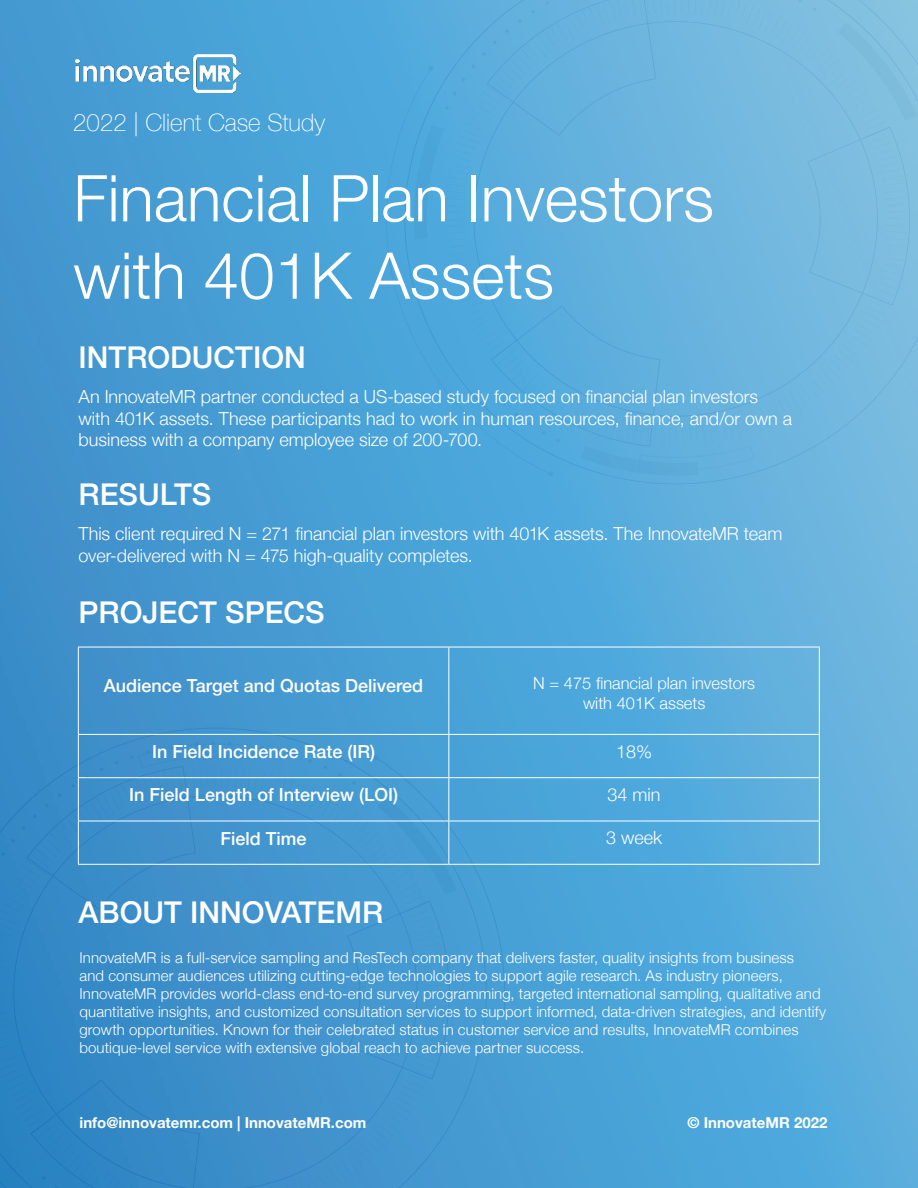
<style>
.page{position:relative;width:918px;height:1188px;background:#fff}
.page>*{position:absolute;margin:0;border:0;box-sizing:border-box;transform-origin:0 0}
.t1{font:300 64.5px/77.4px "Helvetica Neue";color:#fff}
.t2{font:500 30px "Helvetica Neue";color:#fff}
.t3{font:100 24px "Helvetica Neue";color:#fff}
.t4{font:300 18px/21.6px "Helvetica Neue";color:#fff}
.t5{font:500 18px "Helvetica Neue";color:#fff}
.t6{font:300 16.5px/19.8px "Helvetica Neue";color:#fff;text-align:center}
.t7{font:300 15px/18px "Helvetica Neue";letter-spacing:.005em;color:#fff}
.t8{font:700 15px "Helvetica Neue";color:#fff}
</style>
<div class="page">
<img style="left:0;top:0;width:918px;height:1188px">
<hr style="left:78px;top:647px;width:371px;height:1px;background:#fff">
<hr style="left:78px;top:647px;width:1px;height:87px;background:#fff">
<hr style="left:449px;top:647px;width:371px;height:1px;background:#fff">
<hr style="left:448px;top:647px;width:1px;height:87px;background:#fff">
<hr style="left:819px;top:647px;width:1px;height:87px;background:#fff">
<hr style="left:78px;top:734px;width:371px;height:1px;background:#fff">
<hr style="left:78px;top:735px;width:1px;height:42px;background:#fff">
<hr style="left:449px;top:734px;width:371px;height:1px;background:#fff">
<hr style="left:448px;top:735px;width:1px;height:42px;background:#fff">
<hr style="left:819px;top:735px;width:1px;height:42px;background:#fff">
<hr style="left:78px;top:777px;width:371px;height:1px;background:#fff">
<hr style="left:78px;top:778px;width:1px;height:43px;background:#fff">
<hr style="left:449px;top:777px;width:371px;height:1px;background:#fff">
<hr style="left:448px;top:778px;width:1px;height:43px;background:#fff">
<hr style="left:819px;top:778px;width:1px;height:43px;background:#fff">
<hr style="left:78px;top:821px;width:371px;height:1px;background:#fff">
<hr style="left:78px;top:821px;width:1px;height:43px;background:#fff">
<hr style="left:449px;top:821px;width:371px;height:1px;background:#fff">
<hr style="left:448px;top:821px;width:1px;height:43px;background:#fff">
<hr style="left:819px;top:821px;width:1px;height:43px;background:#fff">
<hr style="left:78px;top:864px;width:371px;height:1px;background:#fff">
<hr style="left:449px;top:864px;width:371px;height:1px;background:#fff">
<img style="left:75px;top:54px;width:166px;height:38px">
<h3 class="t3" style="left:73px;top:112px;width:253px">2022 | Client Case Study</h3>
<h1 class="t1" style="left:73px;top:166px;width:642px">Financial Plan Investors with 401K Assets</h1>
<h2 class="t2" style="left:79px;top:346px;width:229px">INTRODUCTION</h2>
<p class="t4" style="left:79px;top:385px;width:715px">An InnovateMR partner conducted a US-based study focused on financial plan investors with 401K assets. These participants had to work in human resources, finance, and/or own a business with a company employee size of 200-700.</p>
<h2 class="t2" style="left:79px;top:483px;width:134px">RESULTS</h2>
<p class="t4" style="left:79px;top:522px;width:706px">This client required N = 271 financial plan investors with 401K assets. The InnovateMR team over-delivered with N = 475 high-quality completes.</p>
<h2 class="t2" style="left:79px;top:601px;width:248px">PROJECT SPECS</h2>
<p class="t5" style="left:104px;top:679px;width:321px">Audience Target and Quotas Delivered</p>
<p class="t6" style="left:533px;top:672px;width:224px">N = 475 financial plan investors with 401K assets</p>
<p class="t5" style="left:152px;top:745px;width:225px">In Field Incidence Rate (IR)</p>
<p class="t4" style="left:616px;top:742px;width:38px">18%</p>
<p class="t5" style="left:129px;top:788px;width:271px">In Field Length of Interview (LOI)</p>
<p class="t4" style="left:608px;top:786px;width:55px">34 min</p>
<p class="t5" style="left:221px;top:831px;width:88px">Field Time</p>
<p class="t4" style="left:606px;top:829px;width:58px">3 week</p>
<h2 class="t2" style="left:79px;top:901px;width:306px">ABOUT INNOVATEMR</h2>
<p class="t7" style="left:79px;top:950px;width:748px">InnovateMR is a full-service sampling and ResTech company that delivers faster, quality insights from business<br>and consumer audiences utilizing cutting-edge technologies to support agile research. As industry pioneers, InnovateMR provides world-class end-to-end survey programming, targeted international sampling, qualitative and quantitative insights, and customized consultation services to support informed, data-driven strategies, and identify growth opportunities. Known for their celebrated status in customer service and results, InnovateMR combines boutique-level service with extensive global reach to achieve partner success.</p>
<p class="t8" style="left:79px;top:1116px;width:288px">info@innovatemr.com | InnovateMR.com</p>
<p class="t8" style="left:688px;top:1116px;width:141px">© InnovateMR 2022</p>
</div>
